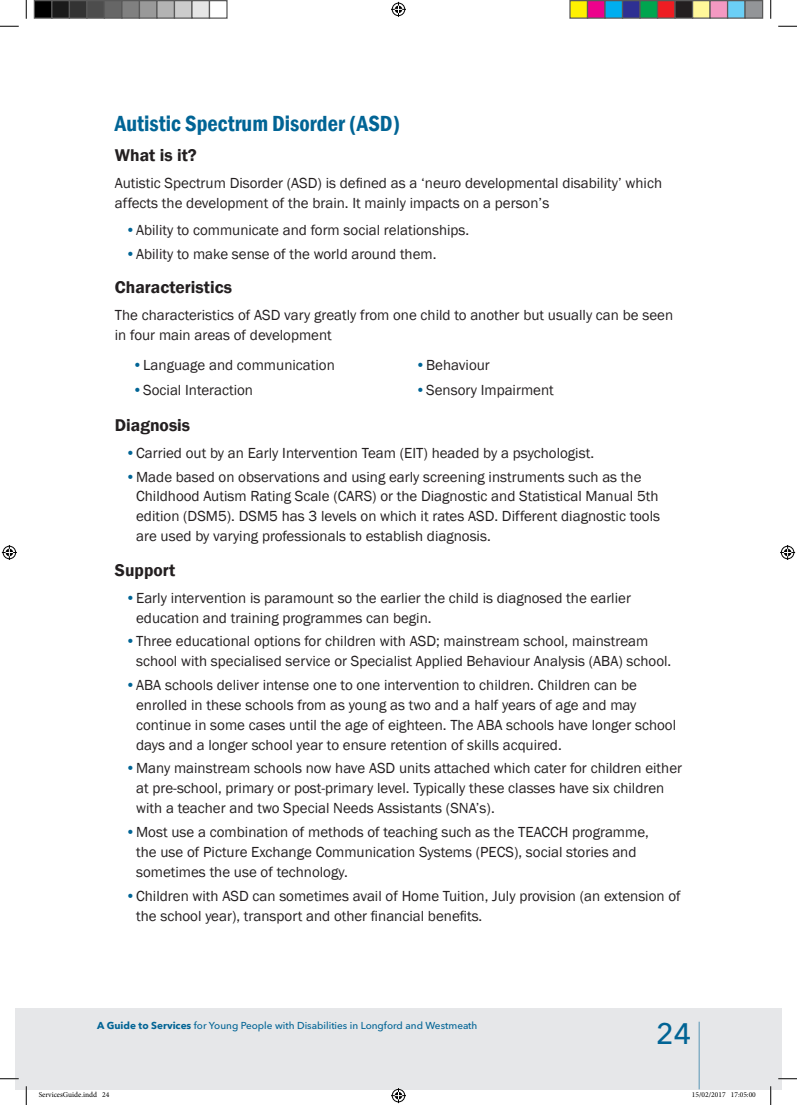
<style>
.page{position:relative;width:797px;height:1105px;background:#fff}
.page>*{position:absolute;margin:0;border:0;box-sizing:border-box;transform-origin:0 0}
.t1{font:500 29.38px "Avenir Next LT Pro";color:#016495}
.t2{font:600 condensed 22.5px "Franklin Gothic";color:#016495}
.t3{font:600 17.5px "Franklin Gothic";color:#231f20}
.t4{font:15px/20px "Franklin Gothic";color:#231f20}
.t5{font:500 10px "Avenir Next LT Pro";color:#016495}
.t6{font:7.5px "Minion Pro";color:#000}
.s1{color:#016495}
.s2{font-weight:700}
</style>
<div class="page">
<div style="left:16px;top:1008px;width:754px;height:81px;background:#e6e7e9"></div>
<div style="left:770px;top:1008px;width:11px;height:81px;background:#e6e7e9"></div>
<hr style="left:698px;top:1022px;width:1px;height:67px;background:#016495">
<svg style="left:0;top:25px;width:19px;height:2px"></svg>
<svg style="left:778px;top:25px;width:19px;height:2px"></svg>
<svg style="left:0;top:1078px;width:19px;height:1px"></svg>
<svg style="left:778px;top:1078px;width:19px;height:1px"></svg>
<svg style="left:25px;top:0;width:2px;height:19px"></svg>
<svg style="left:25px;top:1086px;width:2px;height:19px"></svg>
<svg style="left:770px;top:0;width:1px;height:19px"></svg>
<svg style="left:770px;top:1086px;width:1px;height:19px"></svg>
<svg style="left:391px;top:2px;width:15px;height:15px"></svg>
<svg style="left:391px;top:1088px;width:15px;height:15px"></svg>
<svg style="left:2px;top:545px;width:15px;height:15px"></svg>
<svg style="left:780px;top:545px;width:15px;height:15px"></svg>
<div style="left:34px;top:1px;width:18px;height:17px;background:#000"></div>
<div style="left:34px;top:0;width:18px;height:19px;border:1px solid #595959"></div>
<div style="left:52px;top:1px;width:17px;height:17px;background:#1a1a1a"></div>
<div style="left:51px;top:0;width:19px;height:19px;border:1px solid #595959"></div>
<div style="left:69px;top:1px;width:18px;height:17px;background:#333"></div>
<div style="left:69px;top:0;width:19px;height:19px;border:1px solid #595959"></div>
<div style="left:87px;top:1px;width:17px;height:17px;background:#4d4d4d"></div>
<div style="left:86px;top:0;width:19px;height:19px;border:1px solid #595959"></div>
<div style="left:104px;top:1px;width:18px;height:17px;background:#666"></div>
<div style="left:104px;top:0;width:18px;height:19px;border:1px solid #595959"></div>
<div style="left:122px;top:1px;width:17px;height:17px;background:#808080"></div>
<div style="left:121px;top:0;width:19px;height:19px;border:1px solid #595959"></div>
<div style="left:139px;top:1px;width:18px;height:17px;background:#999"></div>
<div style="left:139px;top:0;width:19px;height:19px;border:1px solid #595959"></div>
<div style="left:157px;top:1px;width:17px;height:17px;background:#b3b3b3"></div>
<div style="left:156px;top:0;width:19px;height:19px;border:1px solid #595959"></div>
<div style="left:174px;top:1px;width:18px;height:17px;background:#ccc"></div>
<div style="left:174px;top:0;width:18px;height:19px;border:1px solid #595959"></div>
<div style="left:192px;top:1px;width:17px;height:17px;background:#e6e6e6"></div>
<div style="left:191px;top:0;width:19px;height:19px;border:1px solid #595959"></div>
<div style="left:209px;top:0;width:19px;height:19px;border:1px solid #595959"></div>
<div style="left:570px;top:1px;width:17px;height:17px;background:#fff101"></div>
<div style="left:569px;top:0;width:19px;height:19px;border:1px solid #595959"></div>
<div style="left:587px;top:1px;width:18px;height:17px;background:#ed028c"></div>
<div style="left:587px;top:0;width:18px;height:19px;border:1px solid #595959"></div>
<div style="left:605px;top:1px;width:17px;height:17px;background:#00aeef"></div>
<div style="left:604px;top:0;width:19px;height:19px;border:1px solid #595959"></div>
<div style="left:622px;top:1px;width:18px;height:17px;background:#2e3092"></div>
<div style="left:622px;top:0;width:18px;height:19px;border:1px solid #595959"></div>
<div style="left:640px;top:1px;width:17px;height:17px;background:#00a54f"></div>
<div style="left:639px;top:0;width:19px;height:19px;border:1px solid #595959"></div>
<div style="left:657px;top:1px;width:18px;height:17px;background:#ee1d23"></div>
<div style="left:657px;top:0;width:18px;height:19px;border:1px solid #595959"></div>
<div style="left:675px;top:1px;width:17px;height:17px;background:#231f20"></div>
<div style="left:674px;top:0;width:19px;height:19px;border:1px solid #595959"></div>
<div style="left:692px;top:1px;width:18px;height:17px;background:#fff79a"></div>
<div style="left:692px;top:0;width:18px;height:19px;border:1px solid #595959"></div>
<div style="left:710px;top:1px;width:17px;height:17px;background:#f499c2"></div>
<div style="left:709px;top:0;width:19px;height:19px;border:1px solid #595959"></div>
<div style="left:727px;top:1px;width:18px;height:17px;background:#6bcff6"></div>
<div style="left:727px;top:0;width:18px;height:19px;border:1px solid #595959"></div>
<div style="left:745px;top:1px;width:17px;height:17px;background:#939598"></div>
<div style="left:744px;top:0;width:19px;height:19px;border:1px solid #595959"></div>
<h2 class="t2" style="left:115px;top:108px;width:287px">Autistic Spectrum Disorder (ASD)</h2>
<p class="t3" style="left:115px;top:145px;width:83px">What is it?</p>
<p class="t4" style="left:115px;top:174px;width:548px">Autistic Spectrum Disorder (ASD) is defined as a ‘neuro developmental disability’ which affects the development of the brain. It mainly impacts on a person’s</p>
<p class="t4" style="left:125px;top:221px;width:345px"><span class="s1">•</span>Ability to communicate and form social relationships.</p>
<p class="t4" style="left:125px;top:244px;width:312px"><span class="s1">•</span>Ability to make sense of the world around them.</p>
<p class="t3" style="left:115px;top:276px;width:119px">Characteristics</p>
<p class="t4" style="left:115px;top:306px;width:559px">The characteristics of ASD vary greatly from one child to another but usually can be seen in four main areas of development</p>
<p class="t4" style="left:133px;top:355px;width:204px"><span class="s1">•</span>Language and communication</p>
<p class="t4" style="left:415px;top:355px;width:76px"><span class="s1">•</span>Behaviour</p>
<p class="t4" style="left:133px;top:380px;width:122px"><span class="s1">•</span>Social Interaction</p>
<p class="t4" style="left:415px;top:380px;width:140px"><span class="s1">•</span>Sensory Impairment</p>
<p class="t3" style="left:115px;top:414px;width:77px">Diagnosis</p>
<p class="t4" style="left:125px;top:443px;width:470px"><span class="s1">•</span>Carried out by an Early Intervention Team (EIT) headed by a psychologist.</p>
<p class="t4" style="left:136px;top:467px;width:525px;text-indent:-11px"><span class="s1">•</span>Made based on observations and using early screening instruments such as the Childhood Autism Rating Scale (CARS) or the Diagnostic and Statistical Manual 5th edition (DSM5). DSM5 has 3 levels on which it rates ASD. Different diagnostic tools are used by varying professionals to establish diagnosis.</p>
<p class="t3" style="left:115px;top:559px;width:62px">Support</p>
<p class="t4" style="left:136px;top:588px;width:496px;text-indent:-11px"><span class="s1">•</span>Early intervention is paramount so the earlier the child is diagnosed the earlier education and training programmes can begin.</p>
<p class="t4" style="left:136px;top:632px;width:536px;text-indent:-11px"><span class="s1">•</span>Three educational options for children with ASD; mainstream school, mainstream school with specialised service or Specialist Applied Behaviour Analysis (ABA) school.</p>
<p class="t4" style="left:136px;top:675px;width:541px;text-indent:-11px"><span class="s1">•</span>ABA schools deliver intense one to one intervention to children. Children can be enrolled in these schools from as young as two and a half years of age and may continue in some cases until the age of eighteen. The ABA schools have longer school days and a longer school year to ensure retention of skills acquired.</p>
<p class="t4" style="left:136px;top:759px;width:547px;text-indent:-11px"><span class="s1">•</span>Many mainstream schools now have ASD units attached which cater for children either at pre-school, primary or post-primary level. Typically these classes have six children with a teacher and two Special Needs Assistants (SNA’s).</p>
<p class="t4" style="left:136px;top:822px;width:514px;text-indent:-11px"><span class="s1">•</span>Most use a combination of methods of teaching such as the TEACCH programme, the use of Picture Exchange Communication Systems (PECS), social stories and sometimes the use of technology.</p>
<p class="t4" style="left:136px;top:886px;width:546px;text-indent:-11px"><span class="s1">•</span>Children with ASD can sometimes avail of Home Tuition, July provision (an extension of the school year), transport and other financial benefits.</p>
<p class="t5" style="left:97px;top:1020px;width:382px"><span class="s2">A Guide to Services</span> for Young People with Disabilities in Longford and Westmeath</p>
<h1 class="t1" style="left:656px;top:1016px;width:36px">24</h1>
<p class="t6" style="left:39px;top:1090px;width:72px">ServicesGuide.indd 24</p>
<p class="t6" style="left:692px;top:1090px;width:65px">15/02/2017 17:05:00</p>
</div>
